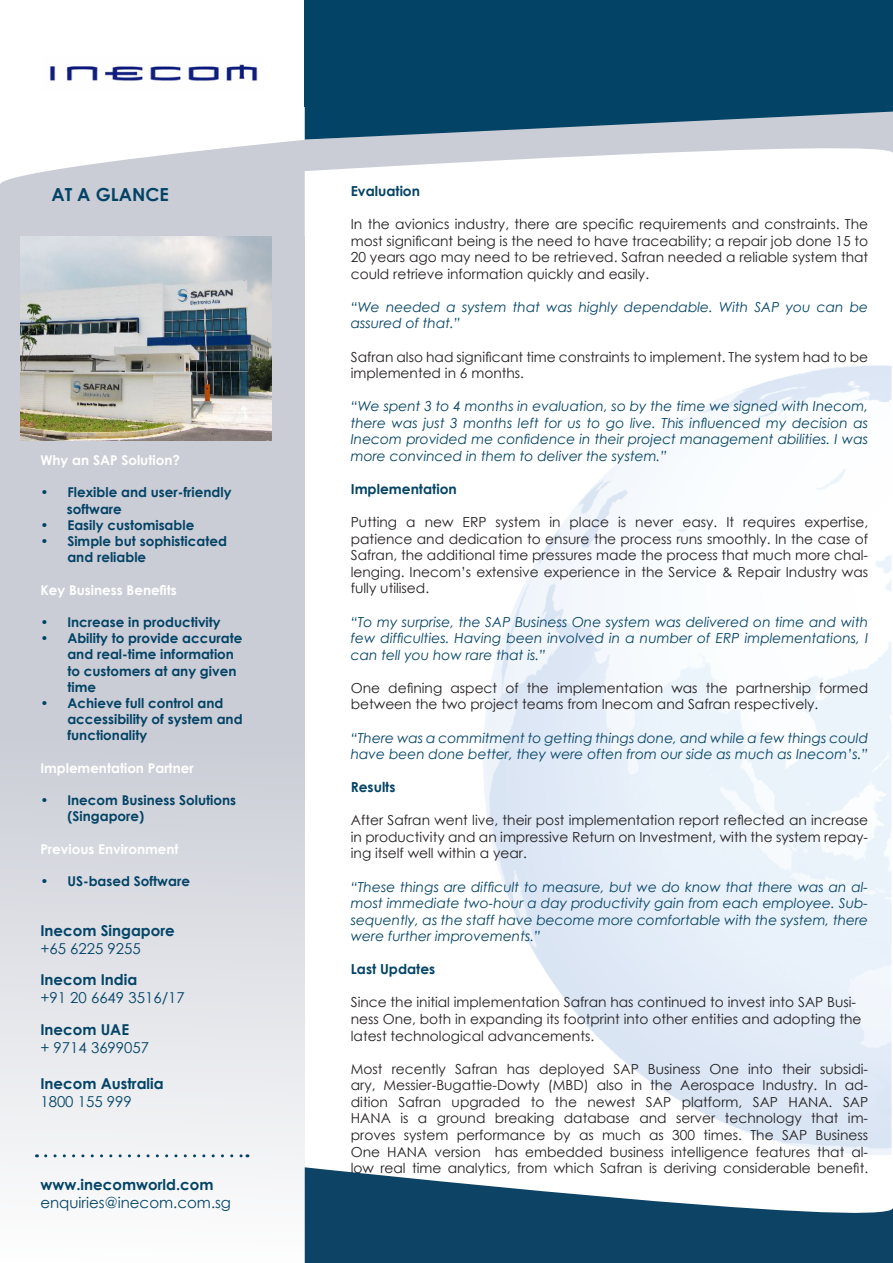
<style>
.page{position:relative;width:893px;height:1263px;background:#fff}
.page>*{position:absolute;margin:0;border:0;box-sizing:border-box;transform-origin:0 0}
.t1{font:700 18px "Century Gothic";color:#034365}
.Paragraph_Style19{font:700 15px "Century Gothic";color:#034466}
.Paragraph_Style1{font:15px "Century Gothic";color:#034466}
.Paragraph_Style20{font:15px "Century Gothic";color:#034466}
.Paragraph_Style19-2{font:15px "Century Gothic";color:#034466}
.t2{font:13.8px/16.5px "Century Gothic";color:#231f20;text-align:justify}
.t3{font:italic 13.8px/16.5px "Century Gothic";color:#034365}
.t4{font:700 13.8px "Century Gothic";color:#034365}
.t5{font:700 13.5px/16.2px "Century Gothic";color:#034365}
.t6{font:700 13.5px "Century Gothic";color:#fff}
</style>
<div class="page">
<div style="left:305px;top:0;width:588px;height:106px;background:#034365"></div>
<svg style="left:0;top:106px;width:893px;height:130px"></svg>
<svg style="left:305px;top:106px;width:588px;height:34px;background:#577d94"></svg>
<div style="left:0;top:236px;width:305px;height:1027px;background:linear-gradient(to bottom,#bec1cc,#f1f2f4)"></div>
<svg style="left:305px;top:1167px;width:588px;height:96px;fill:#0d4365"></svg>
<img style="left:468px;top:365px;width:425px;height:804px">
<img style="left:49px;top:64px;width:209px;height:17px">
<img style="left:20px;top:236px;width:251px;height:204px">
<svg style="left:46px;top:1154px;width:202px;height:3px"></svg>
<p class="t1" style="left:51px;top:180px;width:119px">AT A GLANCE</p>
<p class="t6" style="left:40px;top:450px;width:141px">Why an SAP Solution?</p>
<p class="t5" style="left:40px;top:484px;width:193px">• Flexible and user-friendly</p>
<p class="t5" style="left:67px;top:500px;width:57px">software</p>
<p class="t5" style="left:40px;top:516px;width:155px">• Easily customisable</p>
<p class="t5" style="left:67px;top:532px;width:161px;text-indent:-27px">• Simple but sophisticated and reliable</p>
<p class="t6" style="left:40px;top:579px;width:138px">Key Business Benefits</p>
<p class="t5" style="left:40px;top:613px;width:182px">• Increase in productivity</p>
<p class="t5" style="left:67px;top:630px;width:176px;text-indent:-27px">• Ability to provide accurate and real-time information to customers at any given time</p>
<p class="t5" style="left:67px;top:694px;width:177px;text-indent:-27px">• Achieve full control and accessibility of system and functionality</p>
<p class="t6" style="left:40px;top:758px;width:155px">Implementation Partner</p>
<p class="t5" style="left:67px;top:792px;width:170px;text-indent:-27px">• Inecom Business Solutions (Singapore)</p>
<p class="t6" style="left:40px;top:839px;width:140px">Previous Environment</p>
<p class="t5" style="left:40px;top:873px;width:151px">• US-based Software</p>
<p class="Paragraph_Style19" style="left:40px;top:919px;width:136px">Inecom Singapore</p>
<p class="Paragraph_Style20" style="left:40px;top:938px;width:102px">+65 6225 9255</p>
<p class="Paragraph_Style19" style="left:40px;top:969px;width:98px">Inecom India</p>
<p class="Paragraph_Style20" style="left:40px;top:987px;width:146px">+91 20 6649 3516/17</p>
<p class="Paragraph_Style19" style="left:40px;top:1018px;width:90px">Inecom UAE</p>
<p class="Paragraph_Style19-2" style="left:40px;top:1037px;width:110px">+ 9714 3699057</p>
<p class="Paragraph_Style19" style="left:40px;top:1072px;width:125px">Inecom Australia</p>
<p class="Paragraph_Style1" style="left:40px;top:1091px;width:93px">1800 155 999</p>
<p class="Paragraph_Style19" style="left:40px;top:1173px;width:175px">www.inecomworld.com</p>
<p class="Paragraph_Style1" style="left:40px;top:1192px;width:192px">enquiries@inecom.com.sg</p>
<p class="t4" style="left:351px;top:180px;width:71px">Evaluation</p>
<p class="t2" style="left:351px;top:216px;width:519px">In the avionics industry, there are specific requirements and constraints. The most significant being is the need to have traceability; a repair job done 15 to 20 years ago may need to be retrieved. Safran needed a reliable system that could retrieve information quickly and easily.</p>
<p class="t3" style="left:351px;top:298px;width:519px">“We needed a system that was highly dependable. With SAP you can be</p>
<p class="t3" style="left:351px;top:315px;width:111px">assured of that.”</p>
<p class="t2" style="left:351px;top:348px;width:519px">Safran also had significant time constraints to implement. The system had to be implemented in 6 months.</p>
<p class="t3" style="left:351px;top:398px;width:519px">“We spent 3 to 4 months in evaluation, so by the time we signed with Inecom, there was just 3 months left for us to go live. This influenced my decision as</p>
<p class="t3" style="left:351px;top:431px;width:519px">Inecom provided me confidence in their project management abilities. I was more convinced in them to deliver the system.”</p>
<p class="t4" style="left:351px;top:479px;width:107px">Implementation</p>
<p class="t2" style="left:351px;top:514px;width:519px">Putting a new ERP system in place is never easy. It requires expertise,</p>
<p class="t2" style="left:351px;top:530px;width:519px">patience and dedication to ensure the process runs smoothly. In the case of</p>
<p class="t2" style="left:351px;top:547px;width:519px">Safran, the additional time pressures made the process that much more chal&shy;lenging. Inecom’s extensive experience in the Service &amp; Repair Industry was fully utilised.</p>
<p class="t3" style="left:351px;top:613px;width:519px;text-align:justify">“To my surprise, the SAP Business One system was delivered on time and with few difficulties. Having been involved in a number of ERP implementations, I can tell you how rare that is.”</p>
<p class="t2" style="left:351px;top:679px;width:519px">One defining aspect of the implementation was the partnership formed</p>
<p class="t2" style="left:351px;top:696px;width:469px">between the two project teams from Inecom and Safran respectively.</p>
<p class="t3" style="left:351px;top:729px;width:519px">“There was a commitment to getting things done, and while a few things could have been done better, they were often from our side as much as Inecom’s.”</p>
<p class="t4" style="left:351px;top:777px;width:46px">Results</p>
<p class="t2" style="left:351px;top:812px;width:519px">After Safran went live, their post implementation report reflected an increase in productivity and an impressive Return on Investment, with the system repay&shy;ing itself well within a year.</p>
<p class="t3" style="left:351px;top:878px;width:519px;text-align:justify">“These things are difficult to measure, but we do know that there was an al&shy;most immediate two-hour a day productivity gain from each employee. Sub&shy;sequently, as the staff have become more comfortable with the system, there were further improvements.”</p>
<p class="t4" style="left:351px;top:959px;width:86px">Last Updates</p>
<p class="t2" style="left:351px;top:994px;width:512px;text-align:left">Since the initial implementation Safran has continued to invest into SAP Busi&shy;ness One, both in expanding its footprint into other entities and adopting the latest technological advancements.</p>
<p class="t2" style="left:351px;top:1060px;width:519px">Most recently Safran has deployed SAP Business One into their subsidi&shy;ary, Messier-Bugattie-Dowty (MBD) also in the Aerospace Industry. In ad&shy;dition Safran upgraded to the newest SAP platform, SAP HANA. SAP HANA is a ground breaking database and server technology that im&shy;proves system performance by as much as 300 times. The SAP Business One HANA version has embedded business intelligence features that al&shy;low real time analytics, from which Safran is deriving considerable benefit.</p>
</div>
